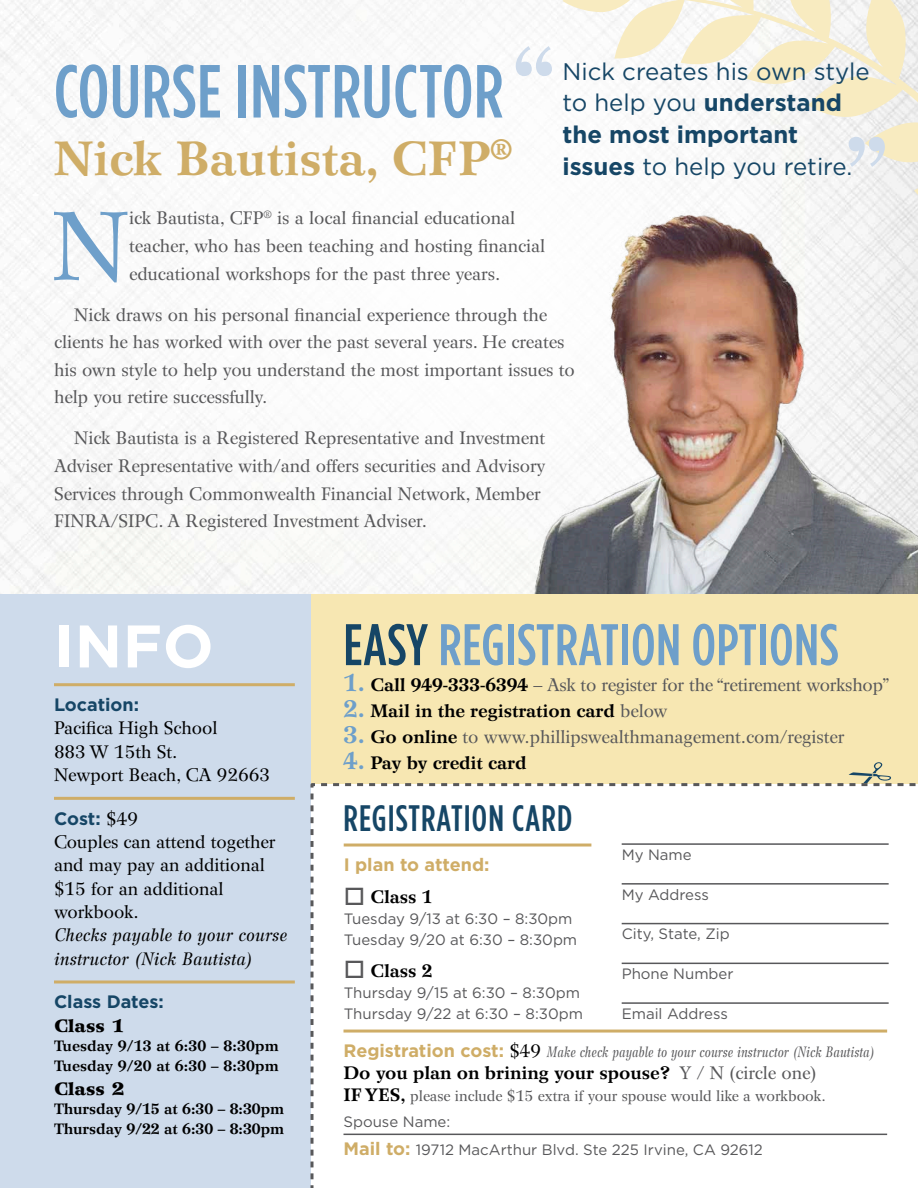
<style>
.page{position:relative;width:918px;height:1188px;background:#fff}
.page>*{position:absolute;margin:0;border:0;box-sizing:border-box;transform-origin:0 0}
.t1{font:96.6px "Wilke";color:#6e9fca}
.t2{font:500 75px "Gotham Condensed";letter-spacing:.01em;color:#6e9fca}
.t3{font:700 60px "Gotham";color:#fff}
.t4{font:500 58.5px "Gotham Condensed";letter-spacing:.01em;color:#6e9fca}
.t5{font:700 48px "Wilke";color:#cfad67}
.t6{font:500 36.75px "Gotham Condensed";letter-spacing:.03em;color:#164666}
.t7{font:24px/31.8px "Gotham";color:#164666}
.t8{font:18px/27.6px "Wilke";color:#58585a}
.t9{font:18px/23.4px "Wilke";color:#000}
.t10{font:700 18px "Wilke";color:#000}
.t11{font:italic 18px/23.4px "Wilke";color:#000}
.t12{font:700 18px "Gotham";color:#164666}
.t13{font:700 18px "Gotham";color:#cfad67}
.t14{font:900 18px "Wilke";color:#000}
.t15{font:15px/21px "Gotham";color:#58585a}
.t16{font:700 15px/19.8px "Wilke";color:#000}
.t17{font:italic 15px "Wilke";color:#58585a;scale:.83 1}
.t18{font:15px "Wilke";color:#58585a}
.s1{font-weight:700}
.s2{font-family:"Wilke";font-weight:400;color:#000}
.s3{color:#164666}
.s4{font-weight:700;font-size:24px;color:#6e9fca}
.s5{font-weight:700;color:#000}
.s6{font-size:24px;color:#6e9fca}
.s7{font-weight:400;color:#58585a}
.s8{color:#58585a}
.s9{font-family:"Gotham";font-weight:700;font-style:normal;font-size:18px;color:#cfad67}
.s10{font-style:normal;font-size:18px;color:#000}
.s11{font-weight:700;font-size:18px;color:#000}
.s12{font-weight:700;font-size:18px;color:#cfad67}
</style>
<div class="page">
<div style="left:0;top:594px;width:312px;height:594px;background:#cedbeb"></div>
<hr style="left:54px;top:683px;width:241px;height:3px;background:#cfad67">
<hr style="left:54px;top:797px;width:241px;height:3px;background:#cfad67">
<hr style="left:54px;top:980px;width:241px;height:3px;background:#cfad67">
<svg style="left:562px;top:0;width:356px;height:205px;fill:#f8f6f6"></svg>
<img style="left:535px;top:205px;width:383px;height:389px">
<svg style="left:516px;top:46px;width:36px;height:30px"></svg>
<svg style="left:849px;top:137px;width:36px;height:30px"></svg>
<div style="left:312px;top:594px;width:606px;height:222px;background:#f7e7b2"></div>
<svg style="left:310px;top:782px;width:608px;height:406px"></svg>
<hr style="left:622px;top:843px;width:267px;height:2px;background:#58585a">
<hr style="left:622px;top:883px;width:267px;height:2px;background:#58585a">
<hr style="left:622px;top:923px;width:267px;height:1px;background:#58585a">
<hr style="left:622px;top:963px;width:267px;height:1px;background:#58585a">
<hr style="left:622px;top:1002px;width:267px;height:2px;background:#58585a">
<hr style="left:344px;top:844px;width:247px;height:3px;background:#cfad67">
<hr style="left:344px;top:1030px;width:543px;height:3px;background:#cfad67">
<hr style="left:344px;top:1134px;width:543px;height:1px;background:#58585a">
<svg style="left:318px;top:762px;width:600px;height:24px"></svg>
<h3 class="t7" style="left:562px;top:55px;width:309px">Nick creates his own style to help you <span class="s1">understand the most important issues</span> to help you retire.</h3>
<h2 class="t2" style="left:54px;top:50px;width:451px">COURSE INSTRUCTOR</h2>
<h3 class="t5" style="left:54px;top:130px;width:460px">Nick Bautista, CFP<sup>®</sup></h3>
<h1 class="t1" style="left:52px;top:190px;width:78px">N</h1>
<p class="t8" style="left:129px;top:204px;width:417px">ick Bautista, CFP<sup>®</sup> is a local financial educational teacher, who has been teaching and hosting financial educational workshops for the past three years.</p>
<p class="t8" style="left:54px;top:301px;width:522px;text-indent:20px">Nick draws on his personal financial experience through the clients he has worked with over the past several years. He creates his own style to help you understand the most important issues to help you retire successfully.</p>
<p class="t8" style="left:54px;top:425px;width:493px;text-indent:20px">Nick Bautista is a Registered Representative and Investment Adviser Representative with/and offers securities and Advisory Services through Commonwealth Financial Network, Member FINRA/SIPC. A Registered Investment Adviser.</p>
<h3 class="t3" style="left:54px;top:612px;width:161px">INFO</h3>
<p class="t12" style="left:54px;top:694px;width:87px">Location:</p>
<p class="t9" style="left:54px;top:717px;width:218px">Pacifica High School<br>883 W 15th St.<br>Newport Beach, CA 92663</p>
<p class="t12" style="left:54px;top:808px;width:86px">Cost: <span class="s2">$49</span></p>
<p class="t9" style="left:54px;top:830px;width:223px">Couples can attend together and may pay an additional $15 for an additional workbook.</p>
<p class="t11" style="left:54px;top:923px;width:235px">Checks payable to your course instructor (Nick Bautista)</p>
<p class="t12" style="left:54px;top:992px;width:111px">Class Dates:</p>
<p class="t14" style="left:54px;top:1014px;width:72px">Class 1</p>
<p class="t16" style="left:54px;top:1036px;width:226px">Tuesday 9/13 at 6:30 – 8:30pm<br>Tuesday 9/20 at 6:30 – 8:30pm</p>
<p class="t14" style="left:54px;top:1077px;width:72px">Class 2</p>
<p class="t16" style="left:54px;top:1099px;width:232px">Thursday 9/15 at 6:30 – 8:30pm<br>Thursday 9/22 at 6:30 – 8:30pm</p>
<h3 class="t4" style="left:344px;top:612px;width:497px"><span class="s3">EASY</span> REGISTRATION OPTIONS</h3>
<p class="t8" style="left:344px;top:671px;width:547px"><span class="s4">1.</span> <span class="s5">Call 949-333-6394</span> – Ask to register for the “retirement workshop”</p>
<p class="t10" style="left:344px;top:700px;width:326px"><span class="s6">2.</span> Mail in the registration card <span class="s7">below</span></p>
<p class="t8" style="left:344px;top:723px;width:503px"><span class="s4">3.</span> <span class="s5">Go online</span> to www.phillipswealthmanagement.com/register</p>
<p class="t10" style="left:344px;top:752px;width:184px"><span class="s6">4.</span> Pay by credit card</p>
<h3 class="t6" style="left:344px;top:798px;width:230px">REGISTRATION CARD</h3>
<p class="t15" style="left:622px;top:844px;width:72px">My Name</p>
<p class="t15" style="left:622px;top:884px;width:89px">My Address</p>
<p class="t15" style="left:622px;top:923px;width:110px">City, State, Zip</p>
<p class="t15" style="left:622px;top:963px;width:113px">Phone Number</p>
<p class="t15" style="left:622px;top:1003px;width:108px">Email Address</p>
<p class="t13" style="left:344px;top:855px;width:147px">I plan to attend:</p>
<p class="t10" style="left:344px;top:886px;width:90px"><span class="s8">□</span> Class 1</p>
<p class="t15" style="left:344px;top:908px;width:235px">Tuesday 9/13 at 6:30 – 8:30pm<br>Tuesday 9/20 at 6:30 – 8:30pm</p>
<p class="t10" style="left:344px;top:960px;width:90px"><span class="s8">□</span> Class 2</p>
<p class="t15" style="left:344px;top:982px;width:241px">Thursday 9/15 at 6:30 – 8:30pm<br>Thursday 9/22 at 6:30 – 8:30pm</p>
<p class="t17" style="left:344px;top:1043px;width:642px"><span class="s9">Registration cost:</span> <span class="s10">$49</span> Make check payable to your course instructor (Nick Bautista)</p>
<p class="t10" style="left:344px;top:1062px;width:475px">Do you plan on brining your spouse? <span class="s7">Y / N (circle one)</span></p>
<p class="t18" style="left:344px;top:1087px;width:484px"><span class="s11">IF YES,</span> please include $15 extra if your spouse would like a workbook.</p>
<p class="t15" style="left:344px;top:1107px;width:421px;line-height:28.3px">Spouse Name:<br><span class="s12">Mail to:</span> 19712 MacArthur Blvd. Ste 225 Irvine, CA 92612</p>
</div>
